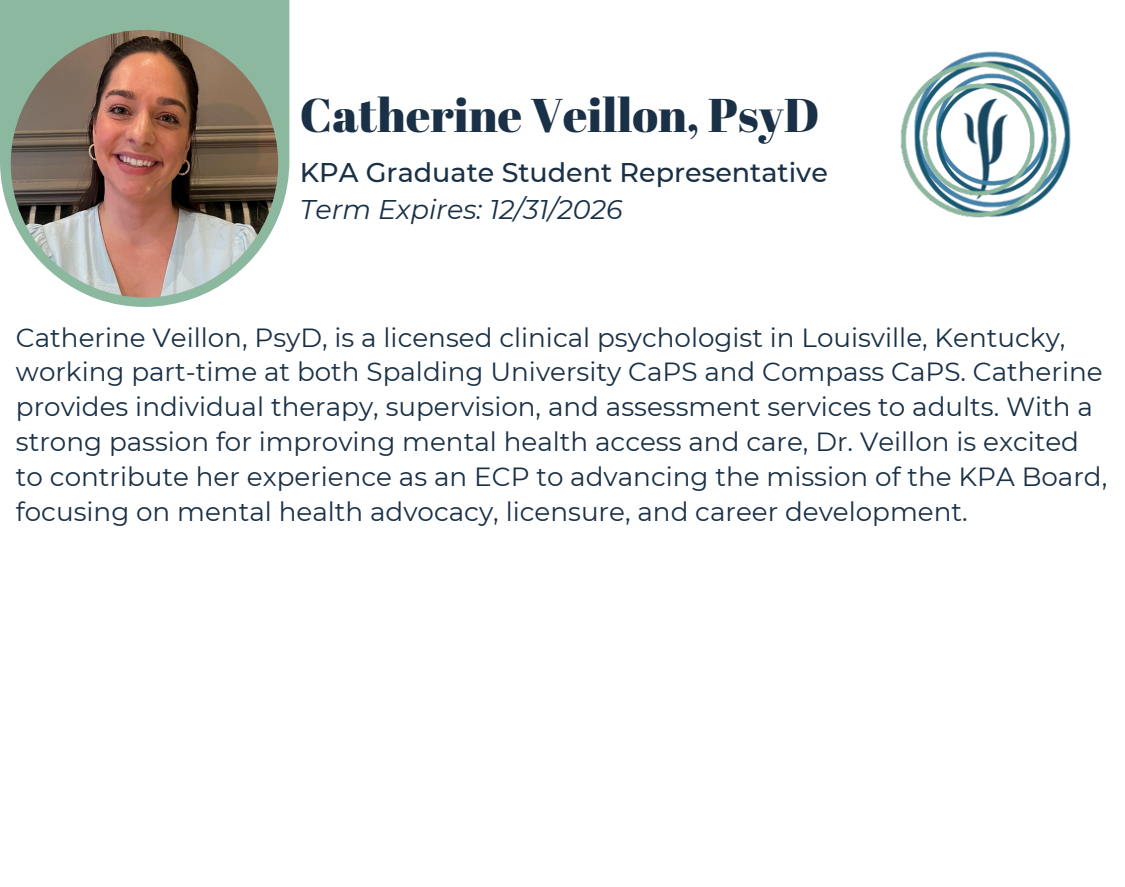
<style>
.page{position:relative;width:1125px;height:887px;background:#fff}
.page>*{position:absolute;margin:0;border:0;box-sizing:border-box;transform-origin:0 0}
.t1{font:47.25px "Abril Fatface";color:#193046}
.t2{font:500 27px "Montserrat";color:#193046}
.t3{font:italic 27px "Montserrat";color:#193046}
.t4{font:26.25px/34.8px "Montserrat";color:#193046}
</style>
<div class="page">
<svg style="left:0;top:0;width:289px;height:307px;fill:#8cb89f"></svg>
<img style="left:11px;top:30px;width:267px;height:267px;border-radius:50%">
<img style="left:900px;top:51px;width:171px;height:167px">
<p class="t1" style="left:300px;top:82px;width:521px">Catherine Veillon, PsyD</p>
<p class="t2" style="left:300px;top:156px;width:530px">KPA Graduate Student Representative</p>
<p class="t3" style="left:300px;top:193px;width:324px">Term Expires: 12/31/2026</p>
<h1 class="t4" style="left:16px;top:320px;width:1093px">Catherine Veillon, PsyD, is a licensed clinical psychologist in Louisville, Kentucky, working part-time at both Spalding University CaPS and Compass CaPS. Catherine provides individual therapy, supervision, and assessment services to adults. With a strong passion for improving mental health access and care, Dr. Veillon is excited to contribute her experience as an ECP to advancing the mission of the KPA Board, focusing on mental health advocacy, licensure, and career development.</h1>
</div>
